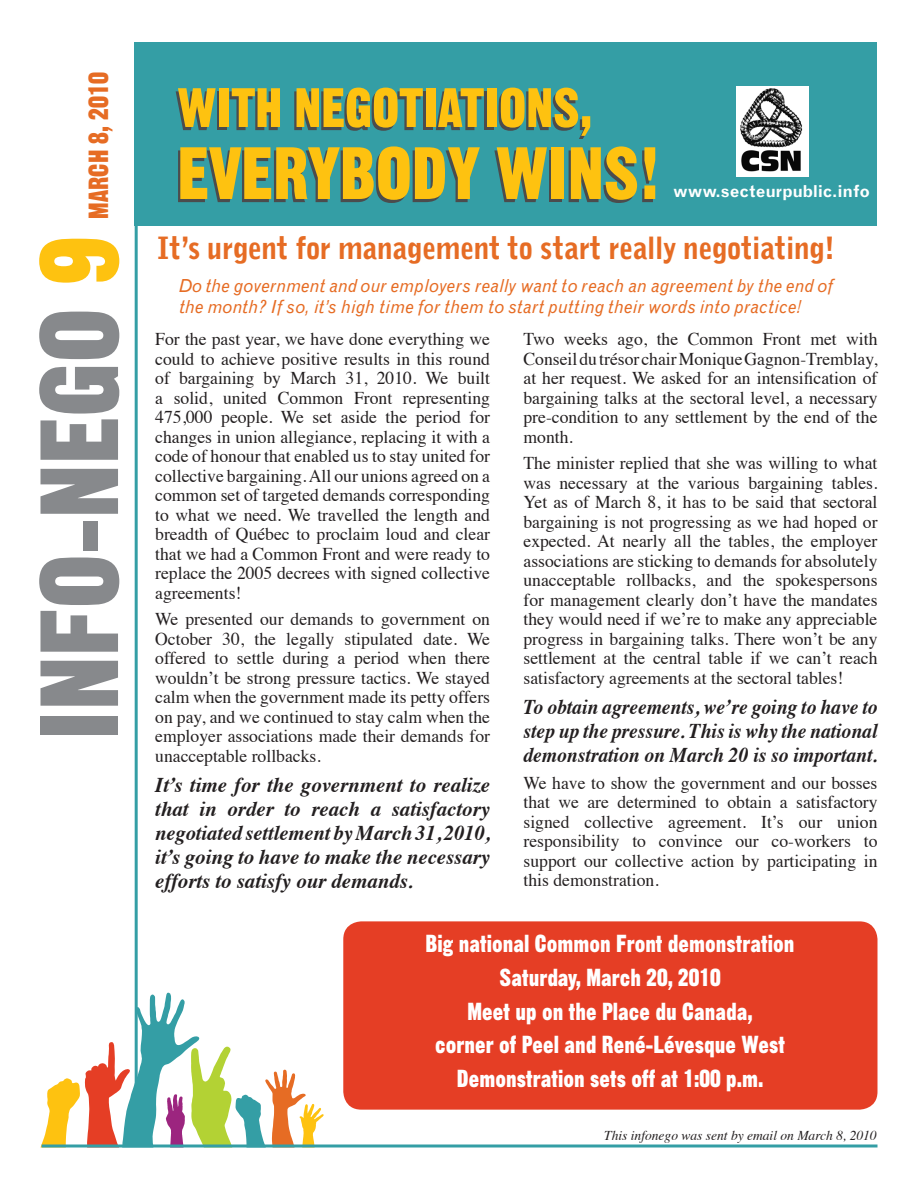
<style>
.page{position:relative;width:918px;height:1188px;background:#fff}
.page>*{position:absolute;margin:0;border:0;box-sizing:border-box;transform-origin:0 0}
.t1{font:108px "Gothic Thirteen Std";color:#87898c}
.t2{font:72px "Gothic Thirteen Std";color:#fec210}
.t3{font:54px "Gothic Thirteen Std";color:#fec210}
.t4{font:900 30px "Grotesque MT Std";letter-spacing:-.015em;color:#e66c24}
.t5{font:27px "Gothic Thirteen Std";color:#e66c24}
.t6{font:24px "Gothic Thirteen Std";color:#fff}
.t7{font:italic 700 21px/24px "Times";color:#231f20;text-align:justify}
.t8{font:italic 700 21px/24px "Times";color:#231f20;text-align:justify;scale:.93 1}
.t9{font:18px/19.5px "Times";color:#231f20;text-align:justify}
.t10{font:italic 18px/21px "Grotesque MT Std";color:#e66c24}
.t11{font:700 16.5px "Grotesque MT Std";letter-spacing:-.015em;color:#fff}
.t12{font:italic 13.5px "Times";color:#231f20}
.s1{color:#fec210}
</style>
<div class="page">
<div style="left:135px;top:42px;width:742px;height:184px;background:#349ea5"></div>
<hr style="left:135px;top:100px;width:3px;height:1036px;background:#349ea5">
<img style="left:736px;top:86px;width:72px;height:90px">
<svg style="left:41px;top:993px;width:283px;height:154px"></svg>
<svg style="left:42px;top:1144px;width:836px;height:4px;background:#63b1b3"></svg>
<div style="left:343px;top:921px;width:535px;height:189px;background:#e53e25;border-radius:18px"></div>
<p class="t5" style="left:82px;top:219px;width:148px;rotate:-90deg">MARCH 8, 2010</p>
<p class="t1" style="left:13px;top:740px;width:505px;rotate:-90deg">INFO-NEGO <span class="s1">9</span></p>
<p class="t3" style="left:177px;top:74px;width:416px">WITH NEGOTIATIONS,</p>
<p class="t2" style="left:177px;top:129px;width:484px">EVERYBODY WINS!</p>
<p class="t11" style="left:673px;top:182px;width:198px">www.secteurpublic.info</p>
<p class="t4" style="left:158px;top:230px;width:678px">It’s urgent for management to start really negotiating!</p>
<p class="t10" style="left:179px;top:275px;width:655px">Do the government and our employers really want to reach an agreement by the end of the month? If so, it’s high time for them to start putting their words into practice!</p>
<p class="t9" style="left:155px;top:328px;width:336px">For the past year, we have done everything we could to achieve positive results in this round of bargaining by March 31, 2010. We built a solid, united Common Front representing 475,000 people. We set aside the period for changes in union allegiance, replacing it with a code of honour that enabled us to stay united for collective bargaining. All our unions agreed on a common set of targeted demands corresponding to what we need. We travelled the length and breadth of Québec to proclaim loud and clear that we had a Common Front and were ready to replace the 2005 decrees with signed collective agreements!</p>
<p class="t9" style="left:155px;top:608px;width:336px">We presented our demands to government on October 30, the legally stipulated date. We offered to settle during a period when there wouldn’t be strong pressure tactics. We stayed calm when the government made its petty offers on pay, and we continued to stay calm when the employer associations made their demands for unacceptable rollbacks.</p>
<p class="t7" style="left:155px;top:771px;width:336px">It’s time for the government to realize that in order to reach a satisfactory negotiated settlement by March 31, 2010, it’s going to have to make the necessary efforts to satisfy our demands.</p>
<p class="t9" style="left:524px;top:328px;width:356px">Two weeks ago, the Common Front met with Conseil du trésor chair Monique Gagnon-Tremblay, at her request. We asked for an intensification of bargaining talks at the sectoral level, a necessary pre-condition to any settlement by the end of the month.</p>
<p class="t9" style="left:524px;top:452px;width:356px">The minister replied that she was willing to what was necessary at the various bargaining tables.<br>Yet as of March 8, it has to be said that sectoral bargaining is not progressing as we had hoped or expected. At nearly all the tables, the employer associations are sticking to demands for absolutely unacceptable rollbacks, and the spokespersons for management clearly don’t have the mandates they would need if we’re to make any appreciable progress in bargaining talks. There won’t be any settlement at the central table if we can’t reach satisfactory agreements at the sectoral tables!</p>
<p class="t8" style="left:524px;top:694px;width:382px">To obtain agreements, we’re going to have to step up the pressure. This is why the national demonstration on March 20 is so important.</p>
<p class="t9" style="left:524px;top:771px;width:356px">We have to show the government and our bosses that we are determined to obtain a satisfactory signed collective agreement. It’s our union responsibility to convince our co-workers to support our collective action by participating in this demonstration.</p>
<p class="t6" style="left:425px;top:929px;width:371px">Big national Common Front demonstration</p>
<p class="t6" style="left:499px;top:962px;width:223px">Saturday, March 20, 2010</p>
<p class="t6" style="left:468px;top:996px;width:287px">Meet up on the Place du Canada,</p>
<p class="t6" style="left:435px;top:1030px;width:351px">corner of Peel and René-Lévesque West</p>
<p class="t6" style="left:457px;top:1064px;width:308px">Demonstration sets off at 1:00 p.m.</p>
<p class="t12" style="left:604px;top:1124px;width:274px">This infonego was sent by email on March 8, 2010</p>
</div>
